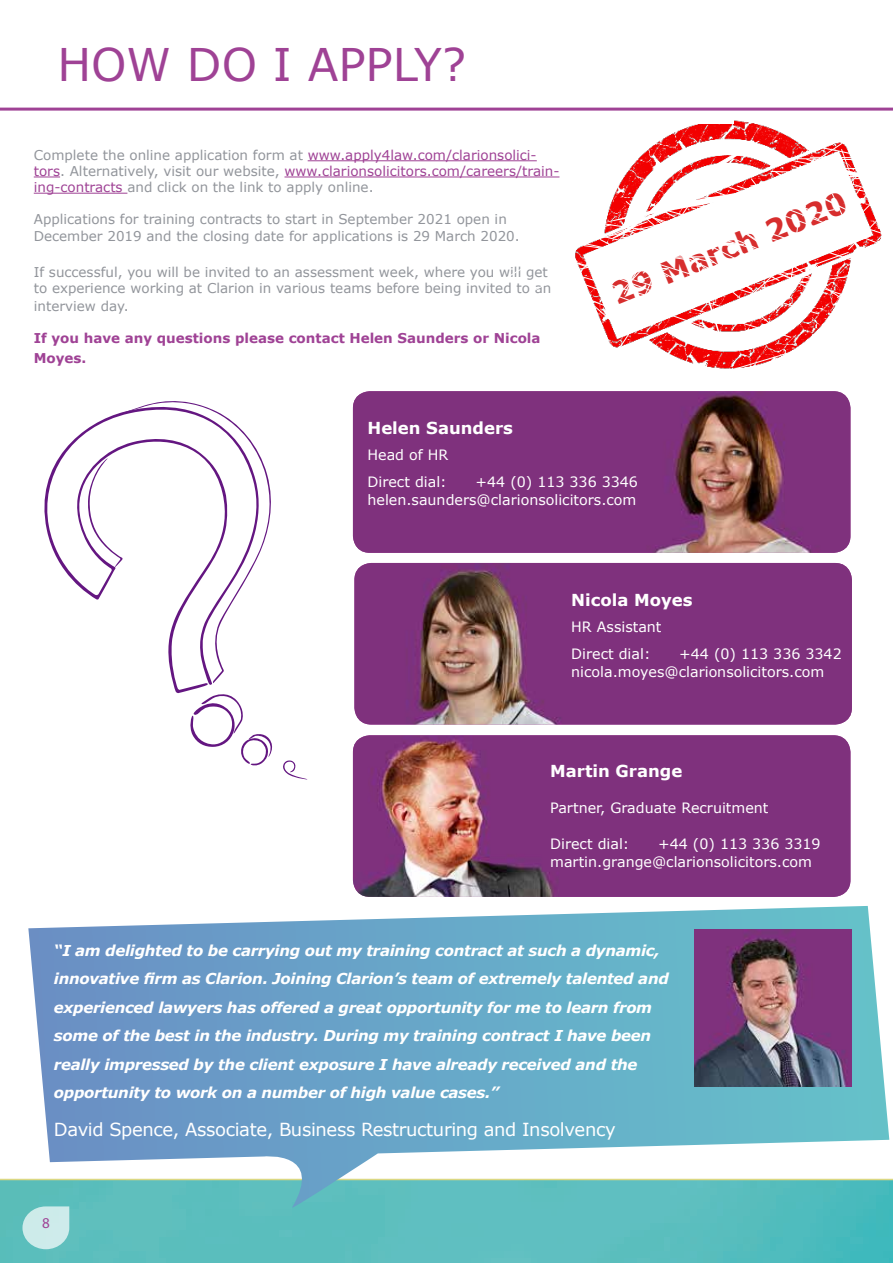
<style>
.page{position:relative;width:893px;height:1263px;background:#fff}
.page>*{position:absolute;margin:0;border:0;box-sizing:border-box;transform-origin:0 0}
.t1{font:45px "MS Reference Sans Serif";color:#9f4295}
.t2{font:700 30px "MS Reference Sans Serif";color:#d72e2e}
.t3{font:18px "MS Reference Sans Serif";letter-spacing:-.02em;color:#fff}
.t4{font:700 16.5px "MS Reference Sans Serif";color:#fff}
.t5{font:italic 700 15px/28.5px "MS Reference Sans Serif";letter-spacing:-.02em;color:#fff}
.t6{font:15px "Myriad Pro";color:#9f4295}
.t7{font:14.25px/18px "MS Reference Sans Serif";color:#fff}
.t8{font:13.5px/16.2px "MS Reference Sans Serif";color:#92959b}
.t9{font:700 13.5px/19.8px "MS Reference Sans Serif";color:#9f4295}
.s1{color:#9f4295}
</style>
<div class="page">
<img style="left:670px;top:120px;width:116px;height:15px">
<div style="left:57px;top:47px;width:676px;height:76px;background:#fff"></div>
<hr style="left:308px;top:160px;width:229px;height:1px;background:#9f4295">
<svg style="left:34px;top:177px;width:26px;height:1px"></svg>
<hr style="left:284px;top:177px;width:275px;height:1px;background:#9f4295">
<hr style="left:34px;top:193px;width:93px;height:1px;background:#9f4295">
<img style="left:353px;top:391px;width:497px;height:162px">
<img style="left:354px;top:563px;width:498px;height:161px">
<svg style="left:44px;top:415px;width:170px;height:278px"></svg>
<svg style="left:88px;top:458px;width:24px;height:109px"></svg>
<svg style="left:112px;top:401px;width:159px;height:282px"></svg>
<svg style="left:189px;top:690px;width:84px;height:76px"></svg>
<svg style="left:283px;top:760px;width:25px;height:20px"></svg>
<svg style="left:506px;top:135px;width:376px;height:234px"></svg>
<img style="left:353px;top:735px;width:497px;height:162px">
<hr style="left:0;top:108px;width:893px;height:3px;background:#9f4295">
<svg style="left:0;top:1179px;width:893px;height:84px;background:#59bdbe"></svg>
<svg style="left:28px;top:906px;width:861px;height:303px;background:#7eb6ce"></svg>
<img style="left:694px;top:929px;width:158px;height:157px">
<svg style="left:22px;top:1206px;width:47px;height:43px;background:#b9e3e2"></svg>
<h1 class="t1" style="left:57px;top:36px;width:410px">HOW DO I APPLY?</h1>
<p class="t8" style="left:34px;top:146px;width:527px">Complete the online application form at <span class="s1">www.apply4law.com/clarionsolici&shy;tors</span>. Alternatively, visit our website, <span class="s1">www.clarionsolicitors.com/careers/train&shy;ing-contracts</span> and click on the link to apply online.</p>
<p class="t8" style="left:34px;top:211px;width:487px">Applications for training contracts to start in September 2021 open in<br>December 2019 and the closing date for applications is 29 March 2020.</p>
<p class="t8" style="left:34px;top:263px;width:519px">If successful, you will be invited to an assessment week, where you will get to experience working at Clarion in various teams before being invited to an</p>
<p class="t8" style="left:34px;top:297px;width:96px">interview day.</p>
<p class="t9" style="left:34px;top:328px;width:508px">If you have any questions please contact Helen Saunders or Nicola<br>Moyes.</p>
<h2 class="t2" style="left:606px;top:277px;width:252px;rotate:-22deg">29 March 2020</h2>
<p class="t4" style="left:367px;top:417px;width:147px">Helen Saunders</p>
<p class="t7" style="left:367px;top:441px;width:82px;line-height:26.5px">Head of HR<br>Direct dial:</p>
<p class="t7" style="left:367px;top:472px;width:272px;text-align:right">+44 (0) 113 336 3346 helen.saunders@clarionsolicitors.com</p>
<p class="t4" style="left:571px;top:589px;width:123px">Nicola Moyes</p>
<p class="t7" style="left:571px;top:613px;width:92px;line-height:26.5px">HR Assistant<br>Direct dial:</p>
<p class="t7" style="left:571px;top:644px;width:272px;text-indent:108px">+44 (0) 113 336 3342 nicola.moyes@clarionsolicitors.com</p>
<p class="t4" style="left:550px;top:760px;width:134px">Martin Grange</p>
<p class="t7" style="left:550px;top:798px;width:220px">Partner, Graduate Recruitment</p>
<p class="t7" style="left:550px;top:834px;width:81px">Direct dial:</p>
<p class="t7" style="left:550px;top:834px;width:272px;text-indent:108px">+44 (0) 113 336 3319 martin.grange@clarionsolicitors.com</p>
<p class="t5" style="left:54px;top:935px;width:616px">“I am delighted to be carrying out my training contract at such a dynamic, innovative firm as Clarion. Joining Clarion’s team of extremely talented and experienced lawyers has offered a great opportunity for me to learn from some of the best in the industry. During my training contract I have been really impressed by the client exposure I have already received and the opportunity to work on a number of high value cases.”</p>
<h3 class="t3" style="left:54px;top:1117px;width:563px">David Spence, Associate, Business Restructuring and Insolvency</h3>
<p class="t6" style="left:42px;top:1214px;width:9px">8</p>
</div>
